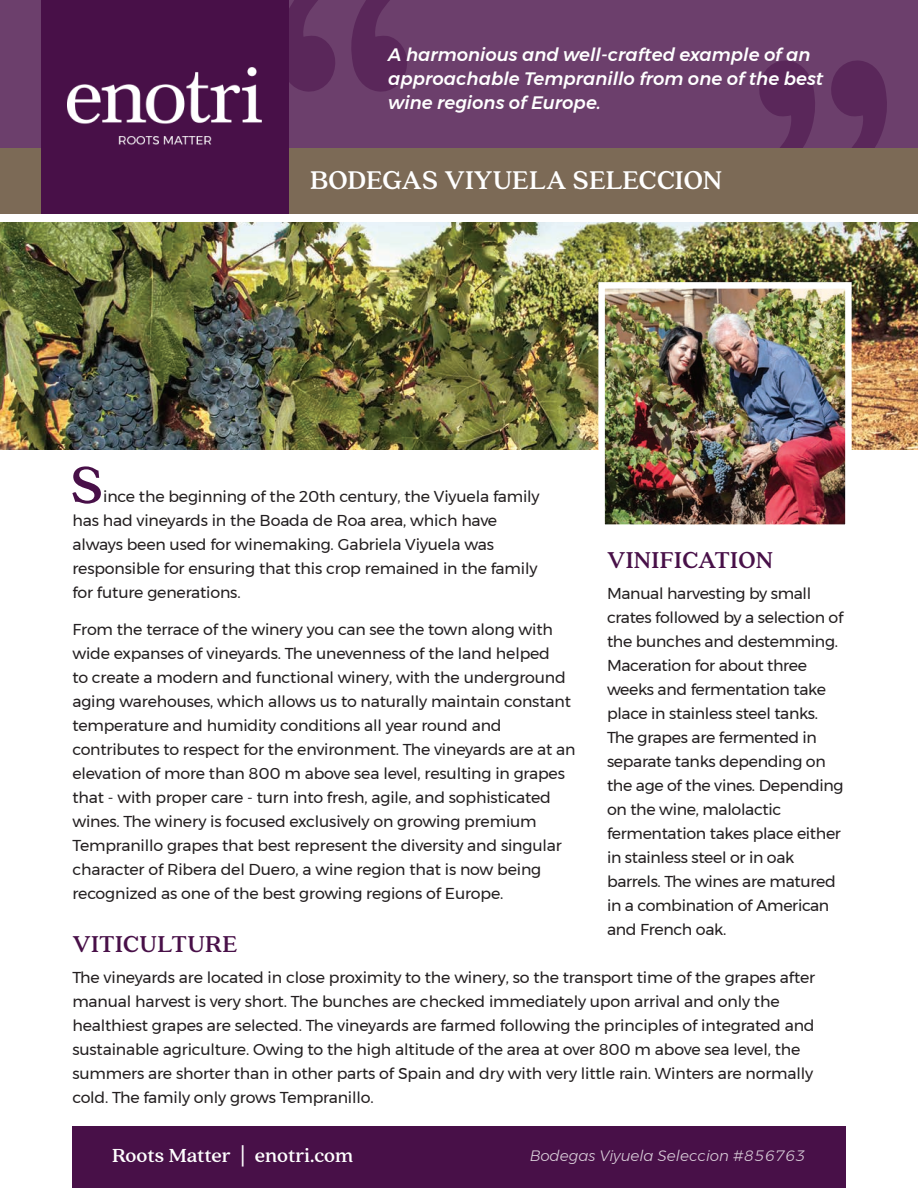
<style>
.page{position:relative;width:918px;height:1188px;background:#fff}
.page>*{position:absolute;margin:0;border:0;box-sizing:border-box;transform-origin:0 0}
.t1{font:700 57.6px "Quincy CF";color:#481048}
.t2{font:700 28.5px "Quincy CF";color:#fff}
.t3{font:700 25.5px "Quincy CF";letter-spacing:.01em;color:#481048}
.t4{font:700 21px "Quincy CF";color:#fff}
.t5{font:italic 500 18px/24px "Montserrat";color:#fff}
.t6{font:15.75px/24px "Montserrat";letter-spacing:-.01em;color:#231f20}
.t7{font:italic 300 15px "Montserrat";color:#fff}
</style>
<div class="page">
<div style="left:0;top:0;width:918px;height:148px;background:#6c3f6c"></div>
<svg style="left:759px;top:60px;width:128px;height:88px"></svg>
<img style="left:0;top:222px;width:918px;height:228px">
<div style="left:0;top:148px;width:918px;height:66px;background:#7c6a56"></div>
<div style="left:41px;top:0;width:247px;height:214px;background:#481048"></div>
<div style="left:72px;top:1126px;width:774px;height:62px;background:#481048"></div>
<svg style="left:288px;top:0;width:119px;height:93px"></svg>
<img style="left:595px;top:279px;width:260px;height:246px">
<img style="left:68px;top:68px;width:193px;height:76px">
<p class="t5" style="left:388px;top:42px;width:437px">A harmonious and well-crafted example of an approachable Tempranillo from one of the best wine regions of Europe.</p>
<h2 class="t2" style="left:310px;top:164px;width:414px">BODEGAS VIYUELA SELECCION</h2>
<h1 class="t1" style="left:70px;top:451px;width:35px">S</h1>
<p class="t6" style="left:72px;top:484px;width:469px;text-indent:31px">ince the beginning of the 20th century, the Viyuela family has had vineyards in the Boada de Roa area, which have always been used for winemaking. Gabriela Viyuela was responsible for ensuring that this crop remained in the family for future generations.</p>
<p class="t6" style="left:72px;top:617px;width:505px">From the terrace of the winery you can see the town along with wide expanses of vineyards. The unevenness of the land helped<br>to create a modern and functional winery, with the underground aging warehouses, which allows us to naturally maintain constant temperature and humidity conditions all year round and contributes to respect for the environment. The vineyards are at an elevation of more than 800 m above sea level, resulting in grapes that - with proper care - turn into fresh, agile, and sophisticated wines. The winery is focused exclusively on growing premium Tempranillo grapes that best represent the diversity and singular character of Ribera del Duero, a wine region that is now being recognized as one of the best growing regions of Europe.</p>
<h3 class="t3" style="left:607px;top:545px;width:168px">VINIFICATION</h3>
<p class="t6" style="left:607px;top:581px;width:238px">Manual harvesting by small crates followed by a selection of the bunches and destemming.<br>Maceration for about three weeks and fermentation take place in stainless steel tanks.<br>The grapes are fermented in separate tanks depending on the age of the vines. Depending on the wine, malolactic fermentation takes place either in stainless steel or in oak barrels. The wines are matured in a combination of American and French oak.</p>
<h3 class="t3" style="left:72px;top:929px;width:167px">VITICULTURE</h3>
<p class="t6" style="left:72px;top:965px;width:744px">The vineyards are located in close proximity to the winery, so the transport time of the grapes after manual harvest is very short. The bunches are checked immediately upon arrival and only the healthiest grapes are selected. The vineyards are farmed following the principles of integrated and sustainable agriculture. Owing to the high altitude of the area at over 800 m above sea level, the summers are shorter than in other parts of Spain and dry with very little rain. Winters are normally cold. The family only grows Tempranillo.</p>
<h3 class="t4" style="left:112px;top:1143px;width:243px">Roots Matter | enotri.com</h3>
<p class="t7" style="left:530px;top:1144px;width:277px">Bodegas Viyuela Seleccion #856763</p>
</div>
